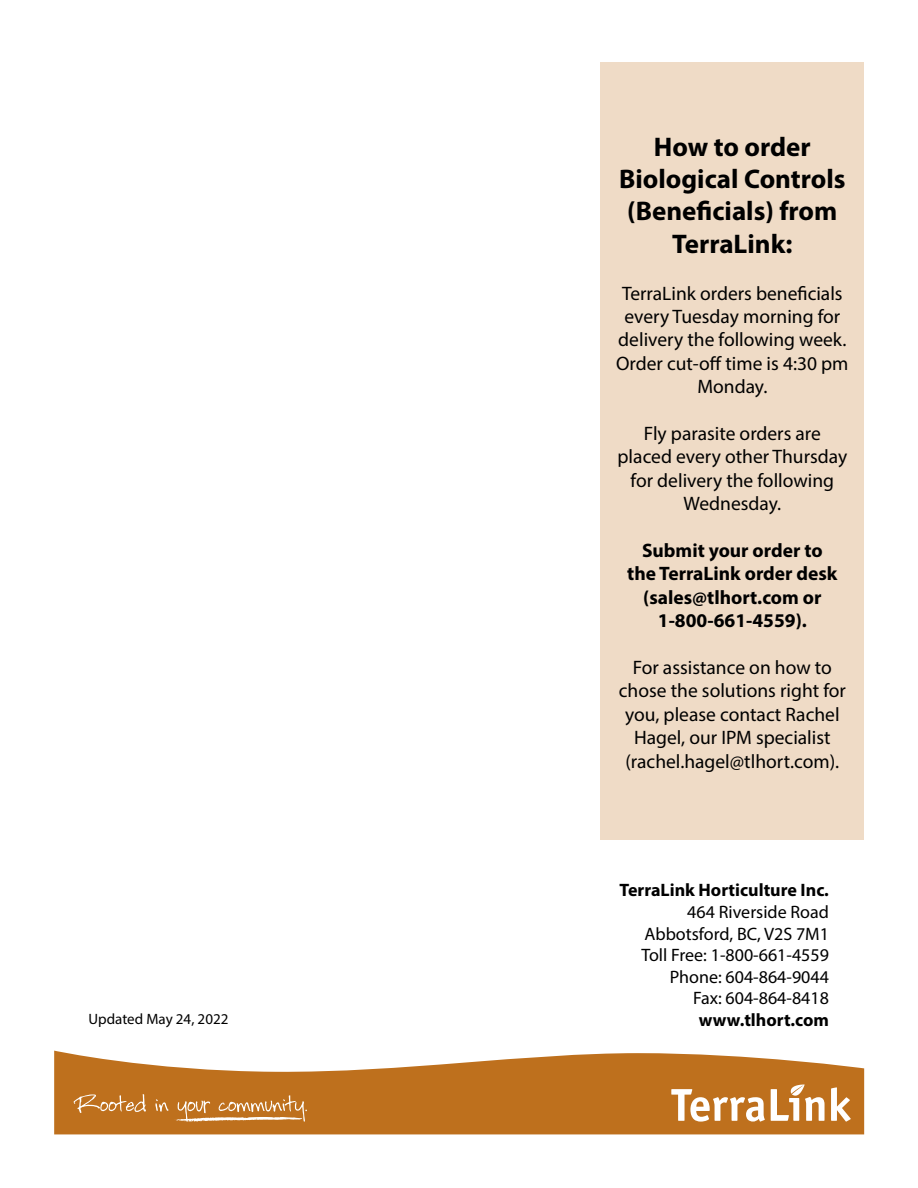
<style>
.page{position:relative;width:918px;height:1188px;background:#fff}
.page>*{position:absolute;margin:0;border:0;box-sizing:border-box;transform-origin:0 0}
.t1{font:700 27px/32.4px "Myriad Pro";color:#000;text-align:center}
.t2{font:19.5px/23.4px "Myriad Pro";color:#000;text-align:center}
.t3{font:700 19.5px/23.4px "Myriad Pro";color:#000;text-align:center}
.t4{font:18px/21.6px "Myriad Pro";color:#000;text-align:right}
.t5{font:700 18px "Myriad Pro";color:#000}
.t6{font:15px "Myriad Pro";color:#000}
</style>
<div class="page">
<svg style="left:54px;top:1051px;width:810px;height:83px;fill:#be701d"></svg>
<svg style="left:671px;top:1089px;width:94px;height:33px"></svg>
<svg style="left:771px;top:1085px;width:54px;height:36px"></svg>
<svg style="left:831px;top:1087px;width:20px;height:35px"></svg>
<div style="left:601px;top:63px;width:263px;height:777px;background:#efdbc6"></div>
<svg style="left:74px;top:1094px;width:72px;height:19px"></svg>
<svg style="left:155px;top:1095px;width:152px;height:28px;background:#c98945"></svg>
<h1 class="t1" style="left:619px;top:129px;width:228px">How to order<br>Biological Controls (Beneficials) from<br>TerraLink:</h1>
<p class="t2" style="left:616px;top:281px;width:234px">TerraLink orders beneficials every Tuesday morning for delivery the following week.<br>Order cut-off time is 4:30 pm<br>Monday.</p>
<p class="t2" style="left:618px;top:421px;width:231px">Fly parasite orders are placed every other Thursday for delivery the following<br>Wednesday.</p>
<p class="t3" style="left:627px;top:538px;width:212px">Submit your order to the TerraLink order desk (sales@tlhort.com or<br>1-800-661-4559).</p>
<p class="t2" style="left:619px;top:655px;width:229px">For assistance on how to chose the solutions right for you, please contact Rachel<br>Hagel, our IPM specialist (rachel.hagel@tlhort.com).</p>
<p class="t5" style="left:620px;top:879px;width:211px">TerraLink Horticulture Inc.</p>
<p class="t4" style="left:641px;top:901px;width:189px">464 Riverside Road<br>Abbotsford, BC, V2S 7M1<br>Toll Free: 1-800-661-4559<br>Phone: 604-864-9044<br>Fax: 604-864-8418</p>
<p class="t6" style="left:89px;top:1009px;width:141px">Updated May 24, 2022</p>
<p class="t5" style="left:699px;top:1008px;width:132px">www.tlhort.com</p>
</div>
